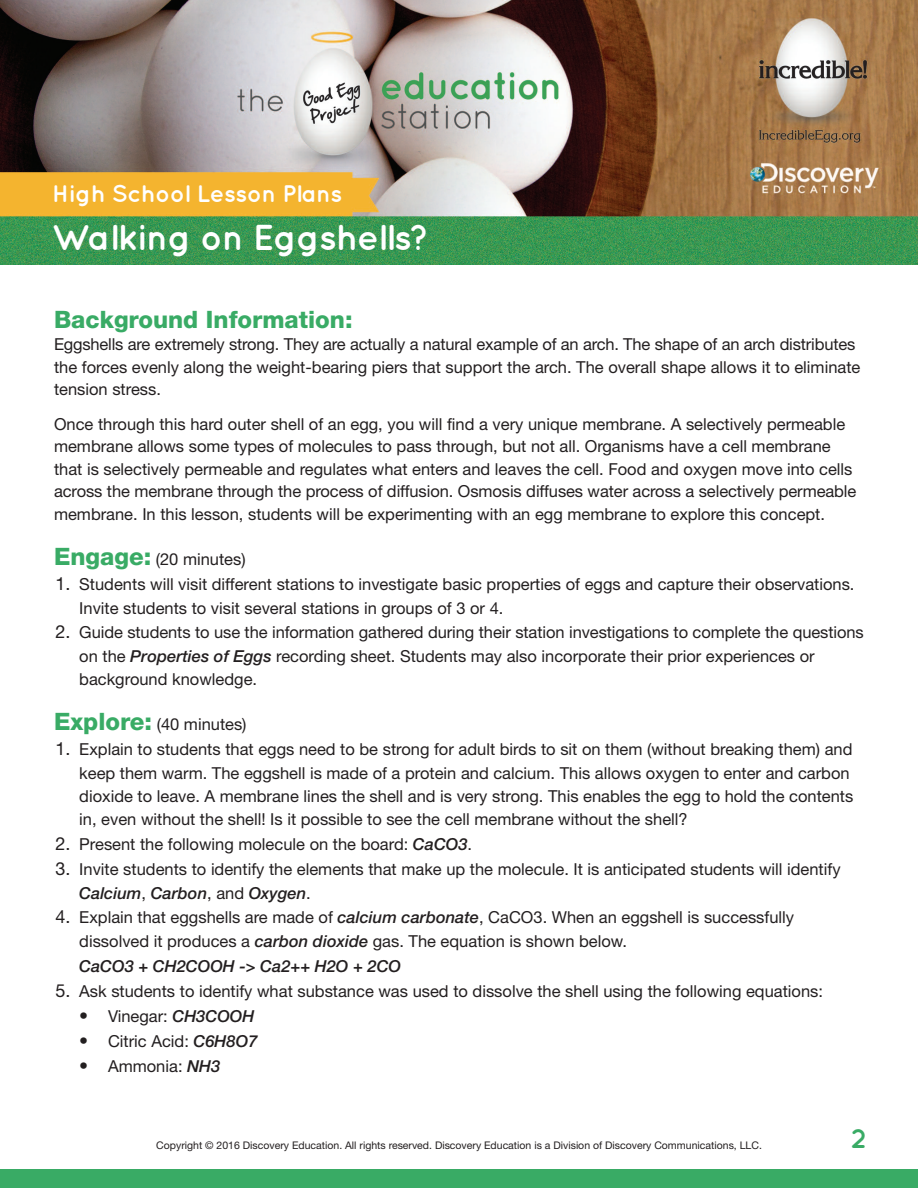
<style>
.page{position:relative;width:918px;height:1188px;background:#fff}
.page>*{position:absolute;margin:0;border:0;box-sizing:border-box;transform-origin:0 0}
.t1{font:700 36px "Quicksand";letter-spacing:-.025em;color:#fff}
.t2{font:700 27px "Quicksand";color:#39ab65}
.t3{font:800 24px "Helvetica Neue";color:#39ab65}
.t4{font:700 24px "Quicksand";letter-spacing:-.015em;color:#fff}
.t5{font:16.5px/22.5px "Helvetica Neue";color:#231f20}
.t6{font:10.5px "Helvetica Neue";color:#231f20}
.s1{font-weight:800;font-size:24px;color:#39ab65}
.s2{font-size:18px}
.s3{font-weight:500;font-style:italic}
</style>
<div class="page">
<img style="left:0;top:0;width:918px;height:265px">
<div style="left:0;top:1170px;width:918px;height:18px;background:#39ab65"></div>
<h3 class="t4" style="left:52px;top:186px;width:292px">High School Lesson Plans</h3>
<h1 class="t1" style="left:52px;top:225px;width:379px">Walking on Eggshells?</h1>
<h3 class="t3" style="left:54px;top:311px;width:300px">Background Information:</h3>
<p class="t5" style="left:54px;top:333px;width:808px">Eggshells are extremely strong. They are actually a natural example of an arch. The shape of an arch distributes the forces evenly along the weight-bearing piers that support the arch. The overall shape allows it to eliminate tension stress.</p>
<p class="t5" style="left:54px;top:412px;width:804px">Once through this hard outer shell of an egg, you will find a very unique membrane. A selectively permeable membrane allows some types of molecules to pass through, but not all. Organisms have a cell membrane that is selectively permeable and regulates what enters and leaves the cell. Food and oxygen move into cells across the membrane through the process of diffusion. Osmosis diffuses water across a selectively permeable membrane. In this lesson, students will be experimenting with an egg membrane to explore this concept.</p>
<p class="t5" style="left:54px;top:547px;width:193px"><span class="s1">Engage:</span> (20 minutes)</p>
<p class="t5" style="left:79px;top:572px;width:777px;line-height:23.9px;text-indent:-24px"><span class="s2">1.</span> Students will visit different stations to investigate basic properties of eggs and capture their observations.<br>Invite students to visit several stations in groups of 3 or 4.</p>
<p class="t5" style="left:79px;top:620px;width:786px;line-height:23.4px;text-indent:-24px"><span class="s2">2.</span> Guide students to use the information gathered during their station investigations to complete the questions on the <span class="s3">Properties of Eggs</span> recording sheet. Students may also incorporate their prior experiences or background knowledge.</p>
<p class="t5" style="left:54px;top:713px;width:194px"><span class="s1">Explore:</span> (40 minutes)</p>
<p class="t5" style="left:79px;top:737px;width:776px;line-height:23.4px;text-indent:-24px"><span class="s2">1.</span> Explain to students that eggs need to be strong for adult birds to sit on them (without breaking them) and keep them warm. The eggshell is made of a protein and calcium. This allows oxygen to enter and carbon dioxide to leave. A membrane lines the shell and is very strong. This enables the egg to hold the contents in, even without the shell! Is it possible to see the cell membrane without the shell?</p>
<p class="t5" style="left:55px;top:832px;width:418px"><span class="s2">2.</span> Present the following molecule on the board: <span class="s3">CaCO3</span>.</p>
<p class="t5" style="left:79px;top:857px;width:763px;line-height:23.9px;text-indent:-24px"><span class="s2">3.</span> Invite students to identify the elements that make up the molecule. It is anticipated students will identify<br><span class="s3">Calcium</span>, <span class="s3">Carbon</span>, and <span class="s3">Oxygen</span>.</p>
<p class="t5" style="left:79px;top:905px;width:716px;line-height:24.2px;text-indent:-24px"><span class="s2">4.</span> Explain that eggshells are made of <span class="s3">calcium carbonate</span>, CaCO3. When an eggshell is successfully dissolved it produces a <span class="s3">carbon dioxide</span> gas. The equation is shown below.<br><span class="s3">CaCO3 + CH2COOH -&gt; Ca2++ H2O + 2CO</span></p>
<p class="t5" style="left:55px;top:979px;width:769px"><span class="s2">5.</span> Ask students to identify what substance was used to dissolve the shell using the following equations:</p>
<p class="t5" style="left:79px;top:1005px;width:177px"><span class="s2">•</span> Vinegar: <span class="s3">CH3COOH</span></p>
<p class="t5" style="left:79px;top:1030px;width:180px"><span class="s2">•</span> Citric Acid: <span class="s3">C6H8O7</span></p>
<p class="t5" style="left:79px;top:1055px;width:142px"><span class="s2">•</span> Ammonia: <span class="s3">NH3</span></p>
<p class="t6" style="left:156px;top:1139px;width:607px">Copyright © 2016 Discovery Education. All rights reserved. Discovery Education is a Division of Discovery Communications, LLC.</p>
<h2 class="t2" style="left:851px;top:1129px;width:17px">2</h2>
</div>
